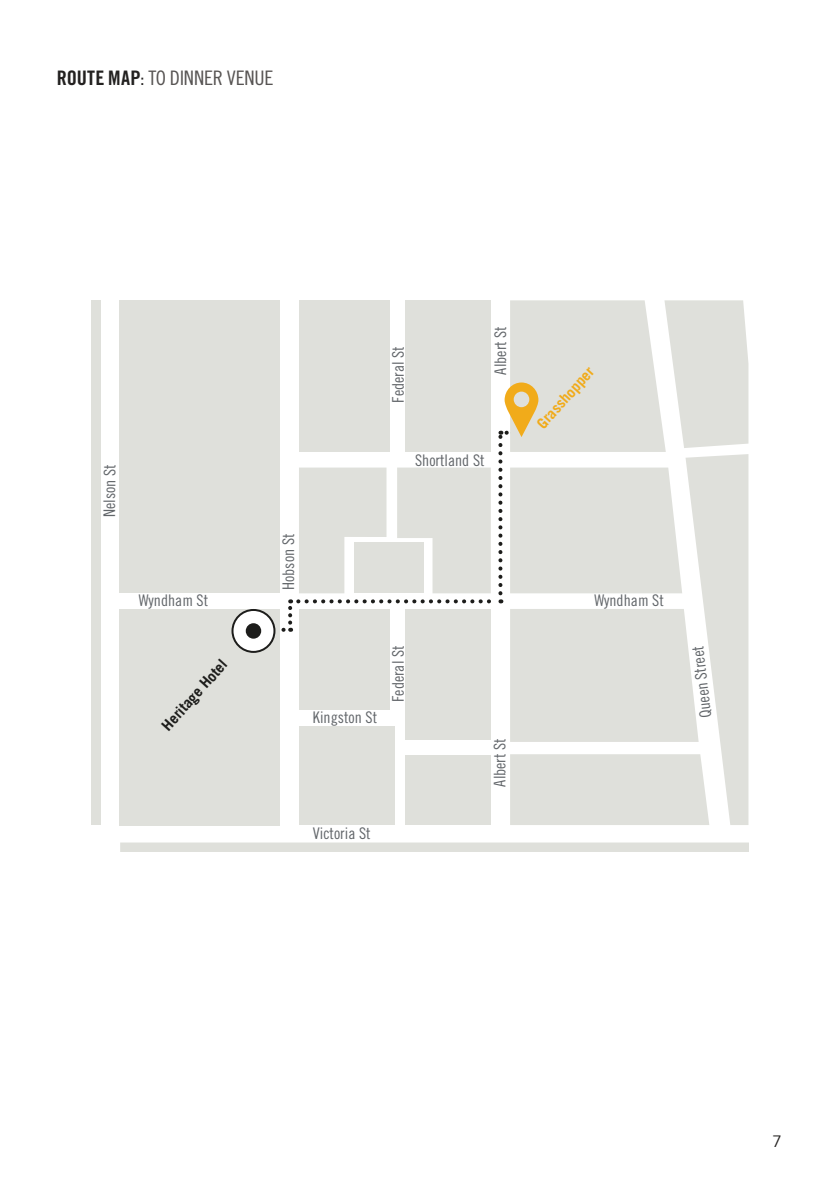
<style>
.page{position:relative;width:840px;height:1191px;background:#fff}
.page>*{position:absolute;margin:0;border:0;box-sizing:border-box;transform-origin:0 0}
.t1{font:20px "Trade Gothic LT Cond Eighteen";letter-spacing:-.01em;color:#575453}
.t2{font:16px "Trade Gothic LT Cond Eighteen";color:#616569}
.t3{font:16px "Trade Gothic LT";color:#232120}
.t4{font:700 15px "Trade Gothic LT";color:#1d1d1b}
.t5{font:700 15px "Trade Gothic LT";color:#f1ab1a}
.s1{font-family:"Trade Gothic LT Bold Cond Twenty";color:#232120}
.s2{color:#232120}
</style>
<div class="page">
<svg style="left:279px;top:628px;width:12px;height:4px"></svg>
<svg style="left:288px;top:599px;width:4px;height:23px"></svg>
<div style="left:119px;top:300px;width:160px;height:293px;background:#dfe0db"></div>
<div style="left:119px;top:609px;width:160px;height:216px;background:#dfe0db"></div>
<div style="left:91px;top:300px;width:10px;height:525px;background:#dfe0db"></div>
<div style="left:232px;top:610px;width:42px;height:42px;background:#fff;border-radius:50%"></div>
<div style="left:231px;top:609px;width:44px;height:44px;border:2px solid #1d1d1b;border-radius:50%"></div>
<div style="left:245px;top:623px;width:16px;height:15px;background:#1d1d1b;border-radius:50%"></div>
<svg style="left:298px;top:300px;width:450px;height:525px"></svg>
<div style="left:353px;top:542px;width:70px;height:51px;background:#dfe0db"></div>
<div style="left:120px;top:842px;width:628px;height:9px;background:#dfe0db"></div>
<p class="t1" style="left:57px;top:66px;width:218px"><span class="s1">ROUTE MAP</span><span class="s2">:</span> TO DINNER VENUE</p>
<p class="t2" style="left:100px;top:517px;width:54px;rotate:-90deg">Nelson St</p>
<p class="t2" style="left:279px;top:590px;width:58px;rotate:-90deg">Hobson St</p>
<p class="t2" style="left:388px;top:402px;width:58px;rotate:-90deg">Federal St</p>
<p class="t2" style="left:490px;top:374px;width:50px;rotate:-90deg">Albert St</p>
<p class="t2" style="left:415px;top:451px;width:71px">Shortland St</p>
<p class="t5" style="left:532px;top:420px;width:78px;rotate:-48deg">Grasshopper</p>
<p class="t2" style="left:139px;top:590px;width:71px">Wyndham St</p>
<p class="t2" style="left:594px;top:590px;width:71px">Wyndham St</p>
<p class="t4" style="left:158px;top:722px;width:91px;rotate:-48deg">Heritage Hotel</p>
<p class="t2" style="left:313px;top:708px;width:66px">Kingston St</p>
<p class="t2" style="left:388px;top:702px;width:58px;rotate:-90deg">Federal St</p>
<p class="t2" style="left:313px;top:824px;width:59px">Victoria St</p>
<p class="t2" style="left:490px;top:786px;width:50px;rotate:-90deg">Albert St</p>
<p class="t2" style="left:696px;top:718px;width:73px;rotate:-97deg">Queen Street</p>
<p class="t3" style="left:771px;top:1131px;width:11px">7</p>
</div>
